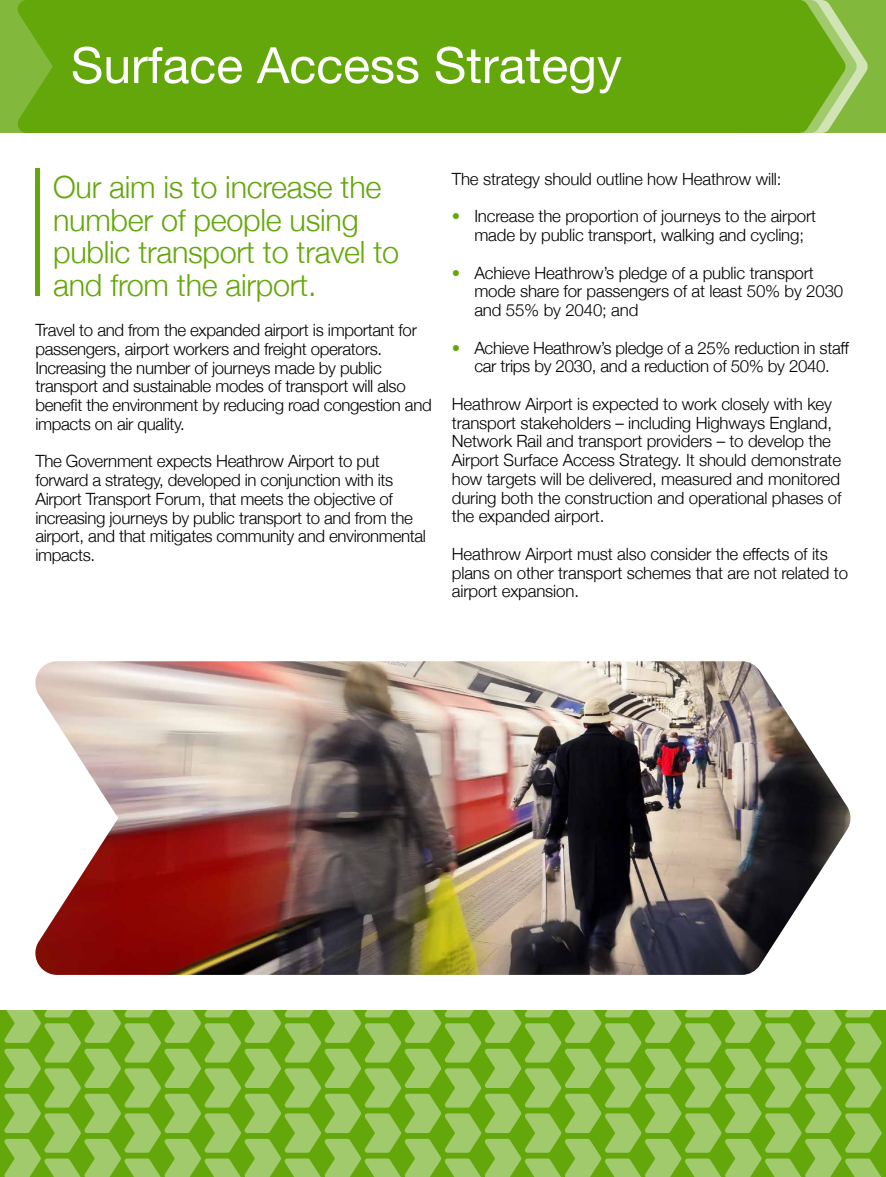
<style>
.page{position:relative;width:886px;height:1177px;background:#fff}
.page>*{position:absolute;margin:0;border:0;box-sizing:border-box;transform-origin:0 0}
.t1{font:50px "Helvetica Neue";color:#fff}
.t2{font:300 30.62px/32.5px "Helvetica Neue";letter-spacing:-.01em;color:#63a70a}
.t3{font:300 16.88px/18.8px "Helvetica Neue";letter-spacing:-.01em;color:#000}
.s1{color:#63a70a}
</style>
<div class="page">
<svg style="left:4px;top:1010px;width:877px;height:166px;background:#86bb42"></svg>
<div style="left:0;top:0;width:886px;height:133px;background:#82b83b"></div>
<svg style="left:845px;top:29px;width:23px;height:75px"></svg>
<div style="left:17px;top:0;width:828px;height:133px;background:#63a70a"></div>
<img style="left:35px;top:661px;width:815px;height:313px">
<div style="left:35px;top:168px;width:5px;height:127px;background:#63a70a"></div>
<h1 class="t1" style="left:71px;top:29px;width:552px">Surface Access Strategy</h1>
<h2 class="t2" style="left:53px;top:169px;width:347px">Our aim is to increase the number of people using public transport to travel to and from the airport.</h2>
<p class="t3" style="left:452px;top:168px;width:331px">The strategy should outline how Heathrow will:</p>
<p class="t3" style="left:474px;top:206px;width:343px;text-indent:-22px"><span class="s1">•</span> Increase the proportion of journeys to the airport made by public transport, walking and cycling;</p>
<p class="t3" style="left:474px;top:262px;width:370px;text-indent:-22px"><span class="s1">•</span> Achieve Heathrow’s pledge of a public transport mode share for passengers of at least 50% by 2030 and 55% by 2040; and</p>
<p class="t3" style="left:452px;top:337px;width:399px;text-align:center"><span class="s1">•</span> Achieve Heathrow’s pledge of a 25% reduction in staff car trips by 2030, and a reduction of 50% by 2040.</p>
<p class="t3" style="left:452px;top:393px;width:391px">Heathrow Airport is expected to work closely with key transport stakeholders – including Highways England, Network Rail and transport providers – to develop the Airport Surface Access Strategy. It should demonstrate how targets will be delivered, measured and monitored during both the construction and operational phases of the expanded airport.</p>
<p class="t3" style="left:452px;top:543px;width:398px">Heathrow Airport must also consider the effects of its plans on other transport schemes that are not related to airport expansion.</p>
<p class="t3" style="left:35px;top:319px;width:398px">Travel to and from the expanded airport is important for passengers, airport workers and freight operators.<br>Increasing the number of journeys made by public transport and sustainable modes of transport will also benefit the environment by reducing road congestion and impacts on air quality.</p>
<p class="t3" style="left:35px;top:451px;width:392px">The Government expects Heathrow Airport to put forward a strategy, developed in conjunction with its Airport Transport Forum, that meets the objective of increasing journeys by public transport to and from the airport, and that mitigates community and environmental impacts.</p>
</div>
